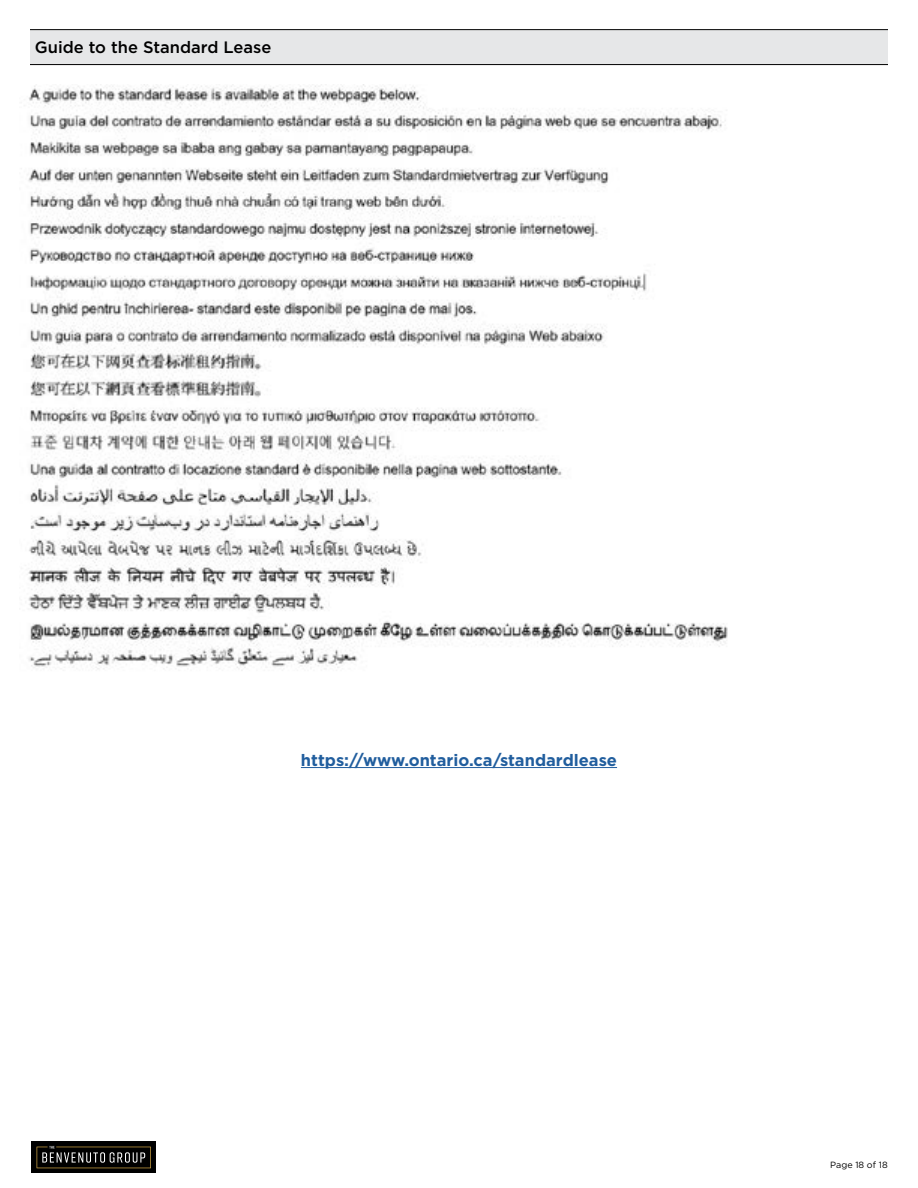
<style>
.page{position:relative;width:918px;height:1188px;background:#fff}
.page>*{position:absolute;margin:0;border:0;box-sizing:border-box;transform-origin:0 0}
.t1{font:700 16.5px "Gotham";color:#215e9e}
.t2{font:500 16.5px "Gotham";color:#000}
.t3{font:9px "Gotham";color:#000}
</style>
<div class="page">
<div style="left:32px;top:1142px;width:124px;height:31px;background:#000"></div>
<svg style="left:37px;top:1146px;width:114px;height:22px"></svg>
<div style="left:30px;top:30px;width:858px;height:34px;background:#e6e7e8"></div>
<hr style="left:30px;top:64px;width:858px;height:1px;background:#000">
<hr style="left:30px;top:29px;width:858px;height:1px;background:#000">
<img style="left:27px;top:84px;width:701px;height:587px">
<hr style="left:301px;top:767px;width:316px;height:1px;background:#215e9e">
<p class="t2" style="left:35px;top:36px;width:238px">Guide to the Standard Lease</p>
<p class="t1" style="left:301px;top:749px;width:318px">https://www.ontario.ca/standardlease</p>
<p class="t3" style="left:830px;top:1159px;width:59px">Page 18 of 18</p>
</div>
